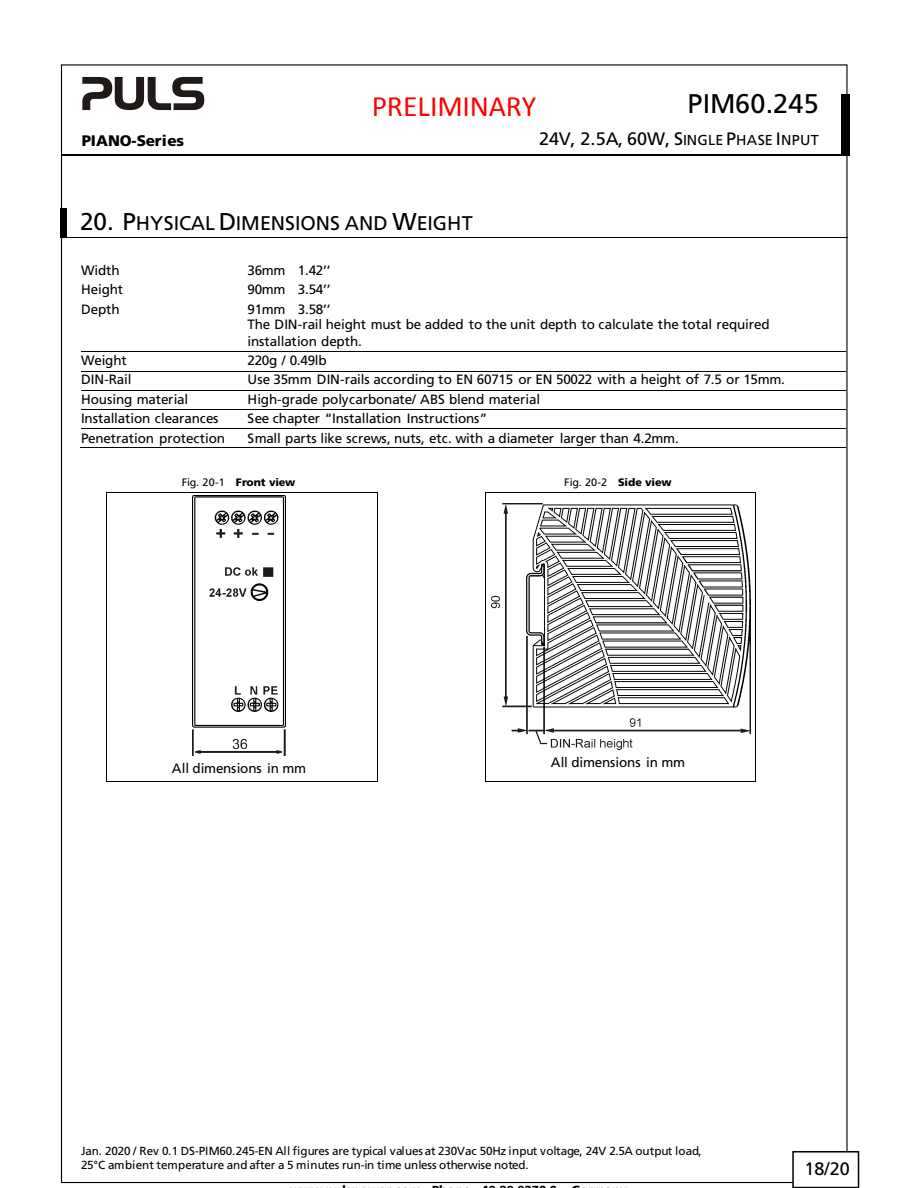
<style>
.page{position:relative;width:918px;height:1188px;background:#fff}
.page>*{position:absolute;margin:0;border:0;box-sizing:border-box;transform-origin:0 0}
.t1{font:29.7px "Calibri";letter-spacing:-.005em;color:#f00}
.t2{font:27px "Frutiger LT Std";letter-spacing:.01em;color:#000}
.t3{font:19.8px "Frutiger LT Std";color:#000}
.t4{font:18px "Frutiger LT Std";letter-spacing:-.005em;color:#000}
.t5{font:900 15.3px "Frutiger LT Std";letter-spacing:-.015em;color:#000}
.t6{font:13.5px/15.8px "Frutiger LT Std";letter-spacing:-.01em;color:#000}
.t7{font:11.7px/14.4px "Frutiger LT Std";letter-spacing:-.01em;color:#000}
.t8{font:900 10.8px "Frutiger LT Std";color:#000}
.t9{font:10.8px "Frutiger LT Std";color:#000}
.s1{font-size:14.4px}
.s2{font-size:24.3px}
.s3{font-weight:400}
.s4{font-weight:900}
</style>
<div class="page">
<svg style="left:82px;top:77px;width:122px;height:33px"></svg>
<div style="left:842px;top:94px;width:8px;height:30px;background:#000"></div>
<svg style="left:63px;top:154px;width:14px;height:2px"></svg>
<hr style="left:77px;top:154px;width:153px;height:2px;background:#000">
<hr style="left:230px;top:154px;width:202px;height:2px;background:#000">
<hr style="left:433px;top:154px;width:398px;height:2px;background:#000">
<div style="left:842px;top:124px;width:8px;height:30px;background:#000"></div>
<svg style="left:831px;top:154px;width:19px;height:2px"></svg>
<div style="left:792px;top:1151px;width:67px;height:37px;border:2px solid #000"></div>
<div style="left:60px;top:208px;width:7px;height:29px;background:#000"></div>
<hr style="left:60px;top:237px;width:788px;height:1px;background:#000">
<hr style="left:81px;top:351px;width:162px;height:1px;background:#000">
<hr style="left:244px;top:351px;width:602px;height:1px;background:#000">
<hr style="left:81px;top:371px;width:162px;height:1px;background:#000">
<hr style="left:244px;top:371px;width:602px;height:1px;background:#000">
<hr style="left:81px;top:390px;width:162px;height:1px;background:#000">
<hr style="left:244px;top:390px;width:602px;height:1px;background:#000">
<hr style="left:81px;top:410px;width:162px;height:1px;background:#000">
<hr style="left:244px;top:410px;width:602px;height:1px;background:#000">
<hr style="left:81px;top:428px;width:162px;height:1px;background:#000">
<hr style="left:244px;top:428px;width:602px;height:1px;background:#000">
<hr style="left:80px;top:447px;width:163px;height:1px;background:#000">
<hr style="left:243px;top:447px;width:603px;height:1px;background:#000">
<img style="left:193px;top:496px;width:92px;height:260px">
<img style="left:491px;top:503px;width:260px;height:247px">
<hr style="left:108px;top:492px;width:269px;height:1px;background:#000">
<hr style="left:487px;top:492px;width:268px;height:1px;background:#000">
<hr style="left:106px;top:493px;width:1px;height:288px;background:#000">
<hr style="left:107px;top:781px;width:270px;height:1px;background:#000">
<hr style="left:377px;top:493px;width:1px;height:288px;background:#000">
<hr style="left:485px;top:493px;width:1px;height:288px;background:#000">
<hr style="left:486px;top:781px;width:269px;height:1px;background:#000">
<hr style="left:755px;top:493px;width:1px;height:288px;background:#000">
<p class="t1" style="left:372px;top:87px;width:166px">PRELIMINARY</p>
<p class="t2" style="left:688px;top:88px;width:133px">PIM60.245</p>
<p class="t5" style="left:82px;top:131px;width:104px">PIANO-Series</p>
<p class="t4" style="left:539px;top:128px;width:281px">24V, 2.5A, 60W, S<span class="s1">INGLE</span> P<span class="s1">HASE</span> I<span class="s1">NPUT</span></p>
<p class="t3" style="left:80px;top:211px;width:394px"><span class="s2">20. P</span>HYSICAL <span class="s2">D</span>IMENSIONS AND <span class="s2">W</span>EIGHT</p>
<p class="t6" style="left:81px;top:263px;width:40px">Width</p>
<p class="t6" style="left:248px;top:263px;width:84px">36mm 1.42’’</p>
<p class="t6" style="left:81px;top:282px;width:44px">Height</p>
<p class="t6" style="left:248px;top:282px;width:84px">90mm 3.54’’</p>
<p class="t6" style="left:81px;top:302px;width:40px">Depth</p>
<p class="t6" style="left:247px;top:302px;width:524px">91mm 3.58’’<br>The DIN-rail height must be added to the unit depth to calculate the total required installation depth.</p>
<p class="t6" style="left:81px;top:353px;width:47px">Weight</p>
<p class="t6" style="left:247px;top:353px;width:81px">220g / 0.49lb</p>
<p class="t6" style="left:81px;top:372px;width:52px">DIN-Rail</p>
<p class="t6" style="left:248px;top:372px;width:539px">Use 35mm DIN-rails according to EN 60715 or EN 50022 with a height of 7.5 or 15mm.</p>
<p class="t6" style="left:81px;top:392px;width:109px">Housing material</p>
<p class="t6" style="left:247px;top:392px;width:294px">High-grade polycarbonate/ ABS blend material</p>
<p class="t6" style="left:81px;top:411px;width:139px">Installation clearances</p>
<p class="t6" style="left:248px;top:411px;width:241px">See chapter “Installation Instructions”</p>
<p class="t6" style="left:81px;top:430px;width:146px">Penetration protection</p>
<p class="t6" style="left:248px;top:430px;width:433px">Small parts like screws, nuts, etc. with a diameter larger than 4.2mm.</p>
<p class="t8" style="left:182px;top:476px;width:115px"><span class="s3">Fig. 20-1</span> Front view</p>
<p class="t9" style="left:564px;top:476px;width:109px">Fig. 20-2 <span class="s4">Side view</span></p>
<p class="t6" style="left:172px;top:761px;width:136px">All dimensions in mm</p>
<p class="t6" style="left:551px;top:754px;width:136px">All dimensions in mm</p>
<p class="t7" style="left:81px;top:1143px;width:622px">Jan. 2020 / Rev 0.1 DS-PIM60.245-EN All figures are typical values at 230Vac 50Hz input voltage, 24V 2.5A output load,<br>25°C ambient temperature and after a 5 minutes run-in time unless otherwise noted.</p>
<p class="t4" style="left:805px;top:1158px;width:47px">18/20</p>
</div>
